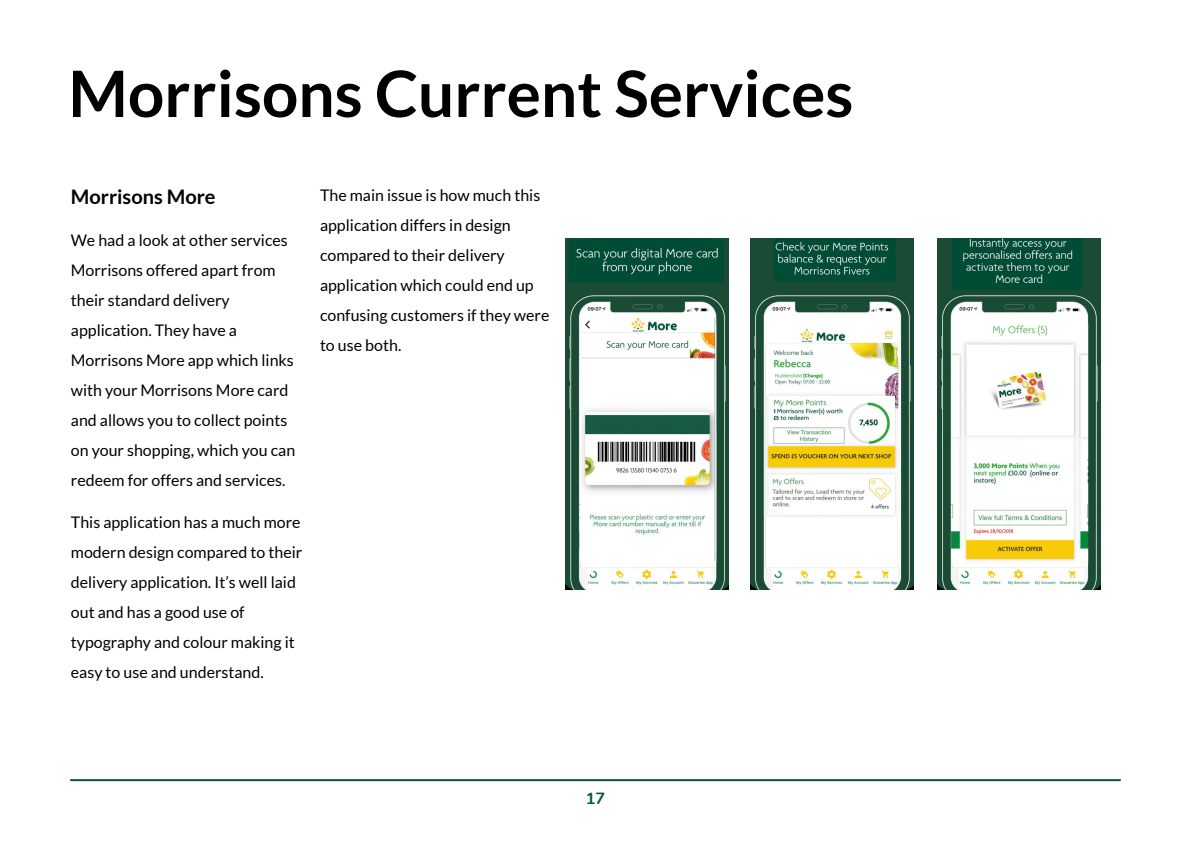
<style>
.page{position:relative;width:1191px;height:842px;background:#fff}
.page>*{position:absolute;margin:0;border:0;box-sizing:border-box;transform-origin:0 0}
.t1{font:700 64px "Lato";color:#000}
.t2{font:700 20px "Lato";color:#000}
.t3{font:700 16.2px "Nunito";color:#00563f}
.t4{font:16px/30px "Lato";color:#000}
</style>
<div class="page">
<hr style="left:71px;top:779px;width:1049px;height:2px;background:#00563f">
<img style="left:750px;top:238px;width:164px;height:352px">
<img style="left:937px;top:238px;width:164px;height:352px">
<img style="left:565px;top:238px;width:163px;height:352px">
<h1 class="t1" style="left:68px;top:65px;width:786px">Morrisons Current Services</h1>
<p class="t2" style="left:71px;top:187px;width:146px">Morrisons More</p>
<p class="t4" style="left:71px;top:226px;width:226px">We had a look at other services<br>Morrisons offered apart from their standard delivery application. They have a<br>Morrisons More app which links with your Morrisons More card and allows you to collect points on your shopping, which you can redeem for offers and services.</p>
<p class="t4" style="left:71px;top:508px;width:233px">This application has a much more modern design compared to their delivery application. It’s well laid out and has a good use of typography and colour making it easy to use and understand.</p>
<p class="t4" style="left:320px;top:181px;width:231px">The main issue is how much this application differs in design compared to their delivery application which could end up confusing customers if they were to use both.</p>
<p class="t3" style="left:586px;top:788px;width:21px">17</p>
</div>
